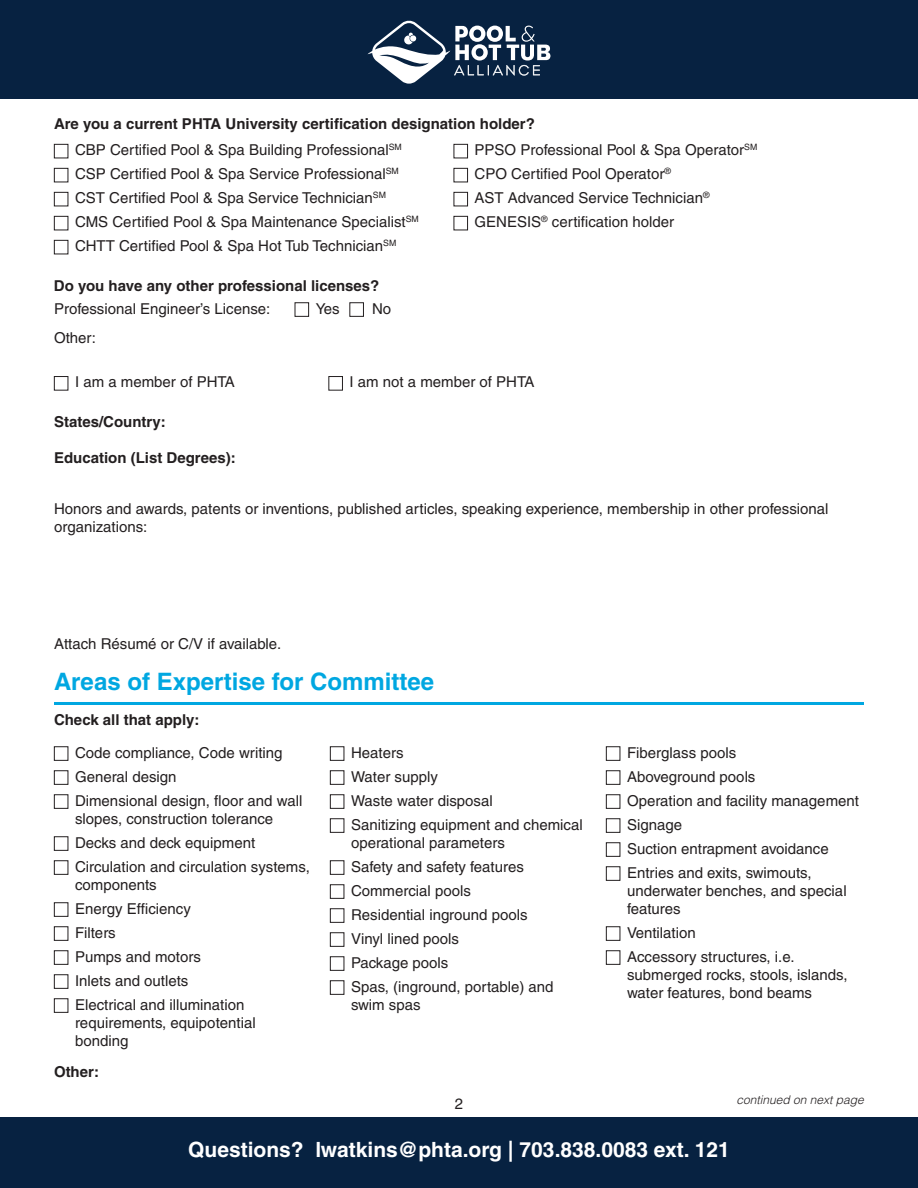
<style>
.page{position:relative;width:918px;height:1188px;background:#fff}
.page>*{position:absolute;margin:0;border:0;box-sizing:border-box;transform-origin:0 0}
.t1{font:700 24px "Helvetica";color:#00a7e1}
.t2{font:700 21px "Helvetica";color:#fff}
.t3{font:15px/24px "Helvetica";color:#231f20}
.t4{font:700 15px/26.7px "Helvetica";color:#231f20}
.t5{font:italic 300 12px "Helvetica";color:#231f20}
.s1{font-weight:400}
</style>
<div class="page">
<div style="left:0;top:0;width:918px;height:99px;background:#072241"></div>
<div style="left:0;top:1118px;width:918px;height:70px;background:#072241"></div>
<svg style="left:368px;top:20px;width:182px;height:64px"></svg>
<div style="left:295px;top:302px;width:14px;height:15px;border:1px solid #231f20"></div>
<div style="left:350px;top:302px;width:14px;height:15px;border:1px solid #231f20"></div>
<hr style="left:54px;top:702px;width:810px;height:3px;background:#00a7e1">
<div style="left:54px;top:746px;width:14px;height:15px;border:1px solid #231f20"></div>
<div style="left:54px;top:770px;width:14px;height:15px;border:1px solid #231f20"></div>
<div style="left:54px;top:794px;width:14px;height:15px;border:1px solid #231f20"></div>
<div style="left:54px;top:836px;width:14px;height:15px;border:1px solid #231f20"></div>
<div style="left:54px;top:860px;width:14px;height:15px;border:1px solid #231f20"></div>
<div style="left:54px;top:902px;width:14px;height:15px;border:1px solid #231f20"></div>
<div style="left:54px;top:926px;width:14px;height:15px;border:1px solid #231f20"></div>
<div style="left:54px;top:950px;width:14px;height:15px;border:1px solid #231f20"></div>
<div style="left:54px;top:974px;width:14px;height:15px;border:1px solid #231f20"></div>
<div style="left:54px;top:998px;width:14px;height:15px;border:1px solid #231f20"></div>
<div style="left:330px;top:746px;width:14px;height:15px;border:1px solid #231f20"></div>
<div style="left:330px;top:770px;width:14px;height:15px;border:1px solid #231f20"></div>
<div style="left:330px;top:794px;width:14px;height:15px;border:1px solid #231f20"></div>
<div style="left:330px;top:818px;width:14px;height:15px;border:1px solid #231f20"></div>
<div style="left:330px;top:860px;width:14px;height:15px;border:1px solid #231f20"></div>
<div style="left:330px;top:884px;width:14px;height:15px;border:1px solid #231f20"></div>
<div style="left:330px;top:908px;width:14px;height:15px;border:1px solid #231f20"></div>
<div style="left:330px;top:932px;width:14px;height:15px;border:1px solid #231f20"></div>
<div style="left:330px;top:956px;width:14px;height:15px;border:1px solid #231f20"></div>
<div style="left:330px;top:980px;width:14px;height:15px;border:1px solid #231f20"></div>
<div style="left:606px;top:746px;width:14px;height:15px;border:1px solid #231f20"></div>
<div style="left:606px;top:770px;width:14px;height:15px;border:1px solid #231f20"></div>
<div style="left:606px;top:794px;width:14px;height:15px;border:1px solid #231f20"></div>
<div style="left:606px;top:818px;width:14px;height:15px;border:1px solid #231f20"></div>
<div style="left:606px;top:842px;width:14px;height:15px;border:1px solid #231f20"></div>
<div style="left:606px;top:866px;width:14px;height:15px;border:1px solid #231f20"></div>
<div style="left:606px;top:926px;width:14px;height:15px;border:1px solid #231f20"></div>
<div style="left:606px;top:950px;width:14px;height:15px;border:1px solid #231f20"></div>
<div style="left:54px;top:376px;width:14px;height:14px;border:1px solid #231f20"></div>
<div style="left:329px;top:376px;width:14px;height:14px;border:1px solid #231f20"></div>
<div style="left:54px;top:144px;width:14px;height:14px;border:1px solid #231f20"></div>
<div style="left:54px;top:168px;width:14px;height:14px;border:1px solid #231f20"></div>
<div style="left:54px;top:192px;width:14px;height:14px;border:1px solid #231f20"></div>
<div style="left:54px;top:216px;width:14px;height:14px;border:1px solid #231f20"></div>
<div style="left:54px;top:240px;width:14px;height:14px;border:1px solid #231f20"></div>
<div style="left:454px;top:144px;width:14px;height:14px;border:1px solid #231f20"></div>
<div style="left:454px;top:168px;width:14px;height:14px;border:1px solid #231f20"></div>
<div style="left:454px;top:192px;width:14px;height:14px;border:1px solid #231f20"></div>
<div style="left:454px;top:216px;width:14px;height:14px;border:1px solid #231f20"></div>
<p class="t4" style="left:75px;top:110px;width:461px;text-indent:-21px">Are you a current PHTA University certification designation holder?<br><span class="s1">CBP Certified Pool &amp; Spa Building Professional</span><sup>SM</sup></p>
<p class="t3" style="left:75px;top:162px;width:345px">CSP Certified Pool &amp; Spa Service Professional<sup>SM </sup>CST Certified Pool &amp; Spa Service Technician<sup>SM </sup>CMS Certified Pool &amp; Spa Maintenance Specialist<sup>SM </sup>CHTT Certified Pool &amp; Spa Hot Tub Technician<sup>SM</sup></p>
<p class="t3" style="left:475px;top:138px;width:284px">PPSO Professional Pool &amp; Spa Operator<sup>SM </sup>CPO Certified Pool Operator<sup>®<br></sup>AST Advanced Service Technician<sup>® </sup>GENESIS<sup>®</sup> certification holder</p>
<p class="t4" style="left:54px;top:272px;width:327px">Do you have any other professional licenses?</p>
<p class="t3" style="left:54px;top:296px;width:218px">Professional Engineer’s License:</p>
<p class="t3" style="left:316px;top:296px;width:25px">Yes</p>
<p class="t3" style="left:372px;top:296px;width:21px">No</p>
<p class="t3" style="left:54px;top:325px;width:44px">Other:</p>
<p class="t3" style="left:75px;top:370px;width:161px">I am a member of PHTA</p>
<p class="t3" style="left:350px;top:370px;width:186px">I am not a member of PHTA</p>
<p class="t4" style="left:54px;top:409px;width:113px">States/Country:</p>
<p class="t4" style="left:54px;top:445px;width:183px">Education (List Degrees):</p>
<p class="t3" style="left:54px;top:500px;width:776px;line-height:18px">Honors and awards, patents or inventions, published articles, speaking experience, membership in other professional organizations:</p>
<p class="t3" style="left:54px;top:632px;width:229px">Attach Résumé or C/V if available.</p>
<h1 class="t1" style="left:54px;top:667px;width:382px">Areas of Expertise for Committee</h1>
<p class="t4" style="left:54px;top:706px;width:147px">Check all that apply:</p>
<p class="t3" style="left:75px;top:740px;width:229px">Code compliance, Code writing<br>General design<br>Dimensional design, floor and wall</p>
<p class="t3" style="left:75px;top:806px;width:236px">slopes, construction tolerance<br>Decks and deck equipment<br>Circulation and circulation systems,</p>
<p class="t3" style="left:75px;top:872px;width:171px">components<br>Energy Efficiency<br>Filters<br>Pumps and motors<br>Inlets and outlets<br>Electrical and illumination</p>
<p class="t3" style="left:75px;top:1013px;width:182px;line-height:18px">requirements, equipotential bonding</p>
<p class="t3" style="left:351px;top:740px;width:233px">Heaters<br>Water supply<br>Waste water disposal<br>Sanitizing equipment and chemical</p>
<p class="t3" style="left:351px;top:830px;width:204px">operational parameters<br>Safety and safety features<br>Commercial pools<br>Residential inground pools<br>Vinyl lined pools<br>Package pools<br>Spas, (inground, portable) and</p>
<p class="t3" style="left:351px;top:992px;width:71px">swim spas</p>
<p class="t4" style="left:54px;top:1059px;width:46px">Other:</p>
<p class="t3" style="left:627px;top:740px;width:234px">Fiberglass pools<br>Aboveground pools<br>Operation and facility management<br>Signage<br>Suction entrapment avoidance<br>Entries and exits, swimouts,</p>
<p class="t3" style="left:627px;top:881px;width:221px;line-height:18px">underwater benches, and special features</p>
<p class="t3" style="left:627px;top:920px;width:169px">Ventilation<br>Accessory structures, i.e.</p>
<p class="t3" style="left:627px;top:965px;width:222px;line-height:18px">submerged rocks, stools, islands, water features, bond beams</p>
<p class="t3" style="left:455px;top:1091px;width:10px">2</p>
<h2 class="t2" style="left:188px;top:1137px;width:543px">Questions? lwatkins@phta.org | 703.838.0083 ext. 121</h2>
<p class="t5" style="left:737px;top:1092px;width:129px">continued on next page</p>
</div>
